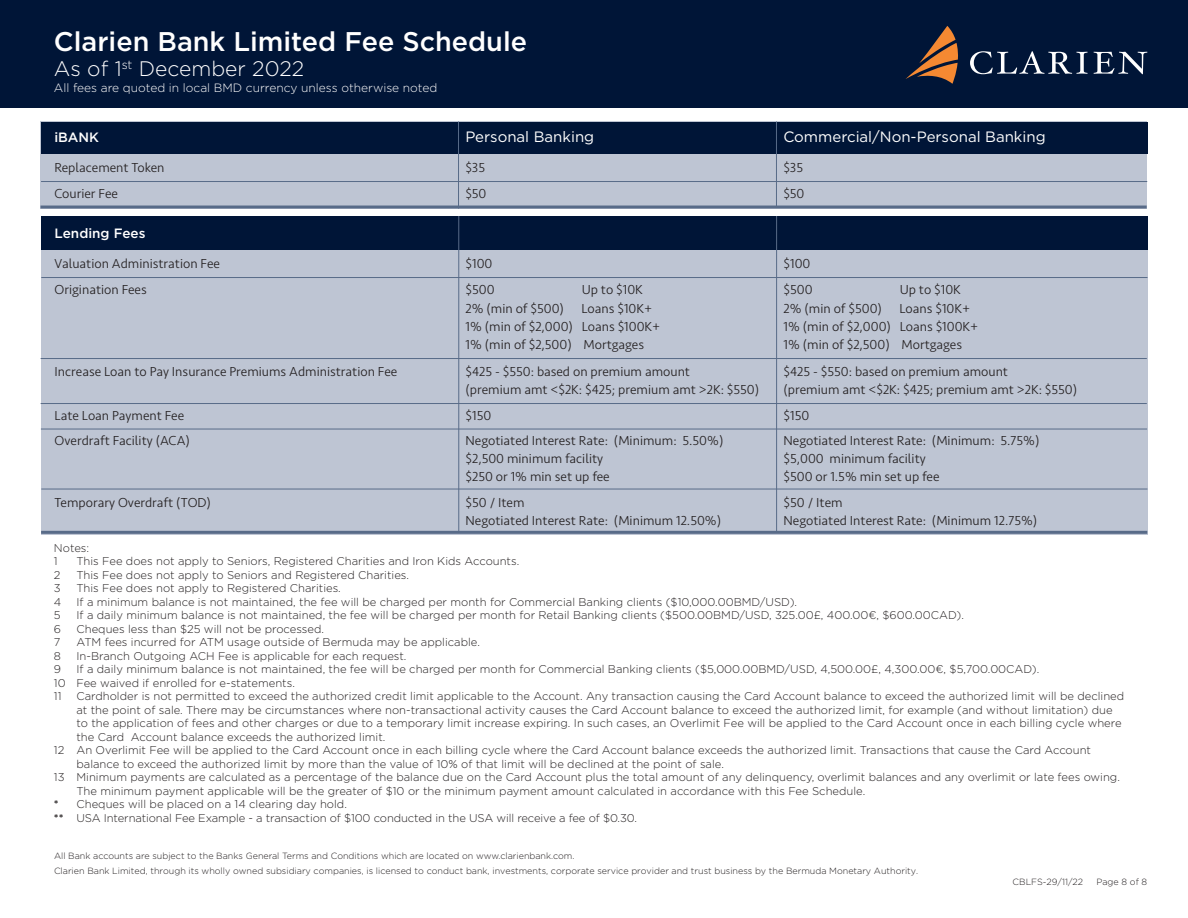
<style>
.page{position:relative;width:1188px;height:918px;background:#fff}
.page>*{position:absolute;margin:0;border:0;box-sizing:border-box;transform-origin:0 0}
.t1{font:500 27px "Gotham";color:#fff}
.t2{font:300 21px "Gotham";color:#fff}
.t3{font:15px "Gotham";color:#fff}
.t4{font:300 13.5px "Seravek";color:#231f20}
.t5{font:500 13.5px "Gotham";color:#fff}
.t6{font:300 12px "Gotham";color:#fff}
.t7{font:300 11.25px/13.5px "Gotham";color:#231f20}
.t8{font:300 9px "Gotham";color:#231f20}
.s1{font-weight:500}
</style>
<div class="page">
<div style="left:0;top:0;width:1188px;height:107px;background:#001537"></div>
<svg style="left:906px;top:26px;width:52px;height:58px"></svg>
<svg style="left:970px;top:51px;width:118px;height:23px"></svg>
<svg style="left:1094px;top:52px;width:53px;height:22px"></svg>
<div style="left:41px;top:216px;width:1107px;height:318px;background:#bec5d3"></div>
<div style="left:41px;top:217px;width:1107px;height:33px;background:#001537"></div>
<hr style="left:458px;top:216px;width:1px;height:317px;background:#586b88">
<hr style="left:776px;top:216px;width:1px;height:317px;background:#586b88">
<hr style="left:41px;top:277px;width:1107px;height:1px;background:#586b88">
<hr style="left:41px;top:489px;width:1107px;height:1px;background:#586b88">
<hr style="left:41px;top:429px;width:1106px;height:1px;background:#586b88">
<hr style="left:41px;top:358px;width:1106px;height:1px;background:#586b88">
<hr style="left:41px;top:403px;width:1106px;height:1px;background:#586b88">
<hr style="left:41px;top:531px;width:1106px;height:3px;background:#586b88">
<div style="left:41px;top:122px;width:1106px;height:87px;background:#bec5d3"></div>
<div style="left:41px;top:122px;width:1106px;height:31px;background:#001537"></div>
<hr style="left:458px;top:122px;width:1px;height:87px;background:#586b88">
<hr style="left:776px;top:122px;width:1px;height:85px;background:#586b88">
<hr style="left:41px;top:181px;width:1106px;height:1px;background:#586b88">
<hr style="left:40px;top:206px;width:1107px;height:3px;background:#586b88">
<p class="t1" style="left:54px;top:23px;width:475px">Clarien Bank Limited Fee Schedule</p>
<p class="t2" style="left:54px;top:55px;width:252px">As of 1<sup>st</sup> December 2022</p>
<p class="t6" style="left:54px;top:81px;width:385px">All fees are quoted in local BMD currency unless otherwise noted</p>
<p class="t5" style="left:54px;top:129px;width:46px">iBANK</p>
<p class="t3" style="left:465px;top:127px;width:130px">Personal Banking</p>
<p class="t3" style="left:783px;top:127px;width:264px">Commercial/Non-Personal Banking</p>
<p class="t4" style="left:54px;top:160px;width:112px">Replacement Token</p>
<p class="t4" style="left:465px;top:160px;width:21px">$35</p>
<p class="t4" style="left:783px;top:160px;width:21px">$35</p>
<p class="t4" style="left:54px;top:185px;width:65px">Courier Fee</p>
<p class="t4" style="left:465px;top:185px;width:23px">$50</p>
<p class="t4" style="left:783px;top:185px;width:23px">$50</p>
<p class="t5" style="left:55px;top:225px;width:92px">Lending Fees</p>
<p class="t4" style="left:55px;top:256px;width:167px">Valuation Administration Fee</p>
<p class="t4" style="left:466px;top:256px;width:28px">$100</p>
<p class="t4" style="left:784px;top:256px;width:28px">$100</p>
<p class="t4" style="left:55px;top:281px;width:94px">Origination Fees</p>
<p class="t4" style="left:466px;top:281px;width:31px">$500</p>
<p class="t4" style="left:582px;top:281px;width:63px">Up to $10K</p>
<p class="t4" style="left:784px;top:281px;width:31px">$500</p>
<p class="t4" style="left:900px;top:281px;width:63px">Up to $10K</p>
<p class="t4" style="left:466px;top:301px;width:100px">2% (min of $500)</p>
<p class="t4" style="left:581px;top:301px;width:72px">Loans $10K+</p>
<p class="t4" style="left:784px;top:301px;width:100px">2% (min of $500)</p>
<p class="t4" style="left:899px;top:301px;width:72px">Loans $10K+</p>
<p class="t4" style="left:466px;top:319px;width:196px">1% (min of $2,000) Loans $100K+</p>
<p class="t4" style="left:784px;top:319px;width:196px">1% (min of $2,000) Loans $100K+</p>
<p class="t4" style="left:466px;top:337px;width:180px">1% (min of $2,500) Mortgages</p>
<p class="t4" style="left:784px;top:337px;width:180px">1% (min of $2,500) Mortgages</p>
<p class="t4" style="left:55px;top:364px;width:344px">Increase Loan to Pay Insurance Premiums Administration Fee</p>
<p class="t4" style="left:466px;top:364px;width:226px">$425 - $550: based on premium amount</p>
<p class="t4" style="left:784px;top:364px;width:226px">$425 - $550: based on premium amount</p>
<p class="t4" style="left:466px;top:382px;width:295px">(premium amt &lt;$2K: $425; premium amt &gt;2K: $550)</p>
<p class="t4" style="left:784px;top:382px;width:295px">(premium amt &lt;$2K: $425; premium amt &gt;2K: $550)</p>
<p class="t4" style="left:55px;top:407px;width:131px">Late Loan Payment Fee</p>
<p class="t4" style="left:466px;top:407px;width:27px">$150</p>
<p class="t4" style="left:784px;top:407px;width:27px">$150</p>
<p class="t4" style="left:55px;top:433px;width:137px">Overdraft Facility (ACA)</p>
<p class="t4" style="left:466px;top:433px;width:259px">Negotiated Interest Rate: (Minimum: 5.50%)</p>
<p class="t4" style="left:784px;top:433px;width:257px">Negotiated Interest Rate: (Minimum: 5.75%)</p>
<p class="t4" style="left:466px;top:451px;width:139px">$2,500 minimum facility</p>
<p class="t4" style="left:784px;top:451px;width:144px">$5,000 minimum facility</p>
<p class="t4" style="left:466px;top:469px;width:146px">$250 or 1% min set up fee</p>
<p class="t4" style="left:784px;top:469px;width:157px">$500 or 1.5% min set up fee</p>
<p class="t4" style="left:55px;top:494px;width:158px">Temporary Overdraft (TOD)</p>
<p class="t4" style="left:466px;top:494px;width:61px">$50 / Item</p>
<p class="t4" style="left:784px;top:494px;width:61px">$50 / Item</p>
<p class="t4" style="left:466px;top:512px;width:257px">Negotiated Interest Rate: (Minimum 12.50%)</p>
<p class="t4" style="left:784px;top:512px;width:255px">Negotiated Interest Rate: (Minimum 12.75%)</p>
<p class="t7" style="left:54px;top:541px;width:37px">Notes:</p>
<p class="t7" style="left:54px;top:554px;width:5px">1</p>
<p class="t7" style="left:76px;top:554px;width:444px">This Fee does not apply to Seniors, Registered Charities and Iron Kids Accounts.</p>
<p class="t7" style="left:54px;top:568px;width:8px">2</p>
<p class="t7" style="left:76px;top:568px;width:334px">This Fee does not apply to Seniors and Registered Charities.</p>
<p class="t7" style="left:54px;top:581px;width:8px">3</p>
<p class="t7" style="left:76px;top:581px;width:266px">This Fee does not apply to Registered Charities.</p>
<p class="t7" style="left:54px;top:595px;width:9px">4</p>
<p class="t7" style="left:76px;top:595px;width:722px">If a minimum balance is not maintained, the fee will be charged per month for Commercial Banking clients ($10,000.00BMD/USD).</p>
<p class="t7" style="left:54px;top:608px;width:8px">5</p>
<p class="t7" style="left:76px;top:608px;width:889px">If a daily minimum balance is not maintained, the fee will be charged per month for Retail Banking clients ($500.00BMD/USD, 325.00£, 400.00€, $600.00CAD).</p>
<p class="t7" style="left:54px;top:622px;width:9px">6</p>
<p class="t7" style="left:76px;top:622px;width:249px">Cheques less than $25 will not be processed.</p>
<p class="t7" style="left:54px;top:635px;width:8px">7</p>
<p class="t7" style="left:76px;top:635px;width:405px">ATM fees incurred for ATM usage outside of Bermuda may be applicable.</p>
<p class="t7" style="left:54px;top:649px;width:9px">8</p>
<p class="t7" style="left:76px;top:649px;width:331px">In-Branch Outgoing ACH Fee is applicable for each request.</p>
<p class="t7" style="left:54px;top:662px;width:9px">9</p>
<p class="t7" style="left:76px;top:662px;width:964px">If a daily minimum balance is not maintained, the fee will be charged per month for Commercial Banking clients ($5,000.00BMD/USD, 4,500.00£, 4,300.00€, $5,700.00CAD).</p>
<p class="t7" style="left:54px;top:676px;width:242px">10 Fee waived if enrolled for e-statements.</p>
<p class="t7" style="left:54px;top:689px;width:9px">11</p>
<p class="t7" style="left:76px;top:689px;width:1049px">Cardholder is not permitted to exceed the authorized credit limit applicable to the Account. Any transaction causing the Card Account balance to exceed the authorized limit will be declined at the point of sale. There may be circumstances where non-transactional activity causes the Card Account balance to exceed the authorized limit, for example (and without limitation) due to the application of fees and other charges or due to a temporary limit increase expiring. In such cases, an Overlimit Fee will be applied to the Card Account once in each billing cycle where the Card Account balance exceeds the authorized limit.</p>
<p class="t7" style="left:76px;top:743px;width:1016px;text-indent:-22px">12 An Overlimit Fee will be applied to the Card Account once in each billing cycle where the Card Account balance exceeds the authorized limit. Transactions that cause the Card Account balance to exceed the authorized limit by more than the value of 10% of that limit will be declined at the point of sale.</p>
<p class="t7" style="left:76px;top:770px;width:1045px;text-indent:-22px">13 Minimum payments are calculated as a percentage of the balance due on the Card Account plus the total amount of any delinquency, overlimit balances and any overlimit or late fees owing.<br>The minimum payment applicable will be the greater of $10 or the minimum payment amount calculated in accordance with this Fee Schedule.</p>
<p class="t7" style="left:54px;top:797px;width:294px"><span class="s1">*</span> Cheques will be placed on a 14 clearing day hold.</p>
<p class="t7" style="left:54px;top:811px;width:585px"><span class="s1">**</span> USA International Fee Example - a transaction of $100 conducted in the USA will receive a fee of $0.30.</p>
<p class="t8" style="left:54px;top:850px;width:522px">All Bank accounts are subject to the Banks General Terms and Conditions which are located on www.clarienbank.com.</p>
<p class="t8" style="left:54px;top:865px;width:866px">Clarien Bank Limited, through its wholly owned subsidiary companies, is licensed to conduct bank, investments, corporate service provider and trust business by the Bermuda Monetary Authority.</p>
<p class="t8" style="left:1013px;top:876px;width:72px">CBLFS-29/11/22</p>
<p class="t8" style="left:1097px;top:876px;width:52px">Page 8 of 8</p>
</div>
